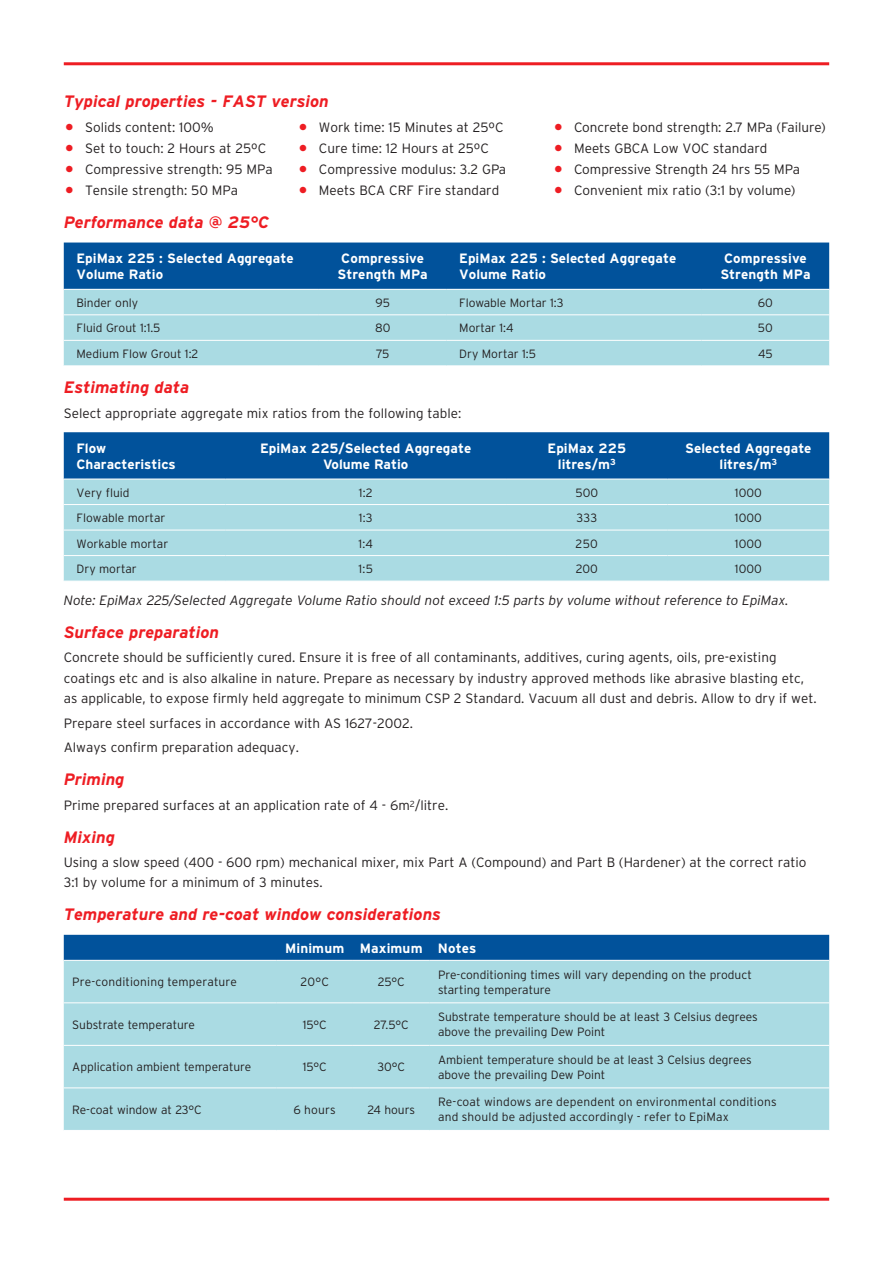
<style>
.page{position:relative;width:893px;height:1263px;background:#fff}
.page>*{position:absolute;margin:0;border:0;box-sizing:border-box;transform-origin:0 0}
.t1{font:italic 700 16.5px "Interstate";color:#ee1d23}
.t2{font:300 13.5px/20.2px "Interstate";color:#231f20}
.t3{font:700 13.5px/16.5px "Interstate";color:#fff}
.t4{font:italic 300 13.5px "Interstate";color:#231f20}
.t5{font:300 12px/15px "Interstate";color:#231f20}
.s1{font-size:30px;color:#ee1d23}
</style>
<div class="page">
<div style="left:64px;top:243px;width:765px;height:46px;background:#01529b"></div>
<div style="left:64px;top:290px;width:765px;height:75px;background:#aadbe3"></div>
<hr style="left:64px;top:314px;width:255px;height:1px;background:#fff">
<hr style="left:319px;top:314px;width:127px;height:1px;background:#fff">
<hr style="left:446px;top:314px;width:256px;height:1px;background:#fff">
<hr style="left:702px;top:314px;width:127px;height:1px;background:#fff">
<hr style="left:64px;top:340px;width:255px;height:1px;background:#fff">
<hr style="left:319px;top:340px;width:127px;height:1px;background:#fff">
<hr style="left:446px;top:340px;width:256px;height:1px;background:#fff">
<hr style="left:702px;top:340px;width:127px;height:1px;background:#fff">
<div style="left:64px;top:432px;width:765px;height:47px;background:#01529b"></div>
<div style="left:64px;top:480px;width:765px;height:101px;background:#aadbe3"></div>
<hr style="left:64px;top:504px;width:161px;height:1px;background:#fff">
<hr style="left:225px;top:504px;width:281px;height:1px;background:#fff">
<hr style="left:506px;top:504px;width:162px;height:1px;background:#fff">
<hr style="left:668px;top:504px;width:161px;height:1px;background:#fff">
<hr style="left:64px;top:530px;width:161px;height:1px;background:#fff">
<hr style="left:225px;top:530px;width:281px;height:1px;background:#fff">
<hr style="left:506px;top:530px;width:162px;height:1px;background:#fff">
<hr style="left:668px;top:530px;width:161px;height:1px;background:#fff">
<hr style="left:64px;top:555px;width:161px;height:1px;background:#fff">
<hr style="left:225px;top:555px;width:281px;height:1px;background:#fff">
<hr style="left:506px;top:555px;width:162px;height:1px;background:#fff">
<hr style="left:668px;top:555px;width:161px;height:1px;background:#fff">
<div style="left:64px;top:935px;width:765px;height:25px;background:#01529b"></div>
<div style="left:64px;top:961px;width:765px;height:169px;background:#aadbe3"></div>
<hr style="left:64px;top:1002px;width:212px;height:1px;background:#fff">
<hr style="left:276px;top:1002px;width:77px;height:1px;background:#fff">
<hr style="left:353px;top:1002px;width:76px;height:1px;background:#fff">
<hr style="left:429px;top:1002px;width:400px;height:1px;background:#fff">
<hr style="left:64px;top:1045px;width:212px;height:1px;background:#fff">
<hr style="left:276px;top:1045px;width:77px;height:1px;background:#fff">
<hr style="left:353px;top:1045px;width:76px;height:1px;background:#fff">
<hr style="left:429px;top:1045px;width:400px;height:1px;background:#fff">
<hr style="left:64px;top:1087px;width:212px;height:1px;background:#fff">
<hr style="left:276px;top:1087px;width:77px;height:1px;background:#fff">
<hr style="left:353px;top:1087px;width:76px;height:1px;background:#fff">
<hr style="left:429px;top:1087px;width:400px;height:1px;background:#fff">
<hr style="left:64px;top:62px;width:765px;height:3px;background:#ee1d23">
<hr style="left:64px;top:1198px;width:765px;height:3px;background:#ee1d23">
<p class="t1" style="left:64px;top:92px;width:266px">Typical properties - FAST version</p>
<p class="t2" style="left:64px;top:117px;width:151px"><span class="s1">•</span> Solids content: 100%</p>
<p class="t2" style="left:298px;top:117px;width:207px"><span class="s1">•</span> Work time: 15 Minutes at 25ºC</p>
<p class="t2" style="left:553px;top:117px;width:274px"><span class="s1">•</span> Concrete bond strength: 2.7 MPa (Failure)</p>
<p class="t2" style="left:64px;top:138px;width:204px"><span class="s1">•</span> Set to touch: 2 Hours at 25ºC</p>
<p class="t2" style="left:298px;top:138px;width:193px"><span class="s1">•</span> Cure time: 12 Hours at 25ºC</p>
<p class="t2" style="left:553px;top:138px;width:216px"><span class="s1">•</span> Meets GBCA Low VOC standard</p>
<p class="t2" style="left:64px;top:159px;width:211px"><span class="s1">•</span> Compressive strength: 95 MPa</p>
<p class="t2" style="left:298px;top:159px;width:210px"><span class="s1">•</span> Compressive modulus: 3.2 GPa</p>
<p class="t2" style="left:553px;top:159px;width:249px"><span class="s1">•</span> Compressive Strength 24 hrs 55 MPa</p>
<p class="t2" style="left:64px;top:180px;width:176px"><span class="s1">•</span> Tensile strength: 50 MPa</p>
<p class="t2" style="left:298px;top:180px;width:203px"><span class="s1">•</span> Meets BCA CRF Fire standard</p>
<p class="t2" style="left:553px;top:180px;width:244px"><span class="s1">•</span> Convenient mix ratio (3:1 by volume)</p>
<p class="t1" style="left:64px;top:213px;width:207px">Performance data @ 25°C</p>
<p class="t3" style="left:77px;top:250px;width:219px">EpiMax 225 : Selected Aggregate<br>Volume Ratio</p>
<p class="t3" style="left:338px;top:250px;width:92px">Compressive<br>Strength MPa</p>
<p class="t3" style="left:459px;top:250px;width:219px">EpiMax 225 : Selected Aggregate<br>Volume Ratio</p>
<p class="t3" style="left:720px;top:250px;width:92px">Compressive<br>Strength MPa</p>
<p class="t5" style="left:77px;top:295px;width:63px">Binder only</p>
<p class="t5" style="left:375px;top:295px;width:16px">95</p>
<p class="t5" style="left:459px;top:295px;width:106px">Flowable Mortar 1:3</p>
<p class="t5" style="left:758px;top:295px;width:17px">60</p>
<p class="t5" style="left:77px;top:321px;width:86px">Fluid Grout 1:1.5</p>
<p class="t5" style="left:375px;top:321px;width:17px">80</p>
<p class="t5" style="left:459px;top:321px;width:56px">Mortar 1:4</p>
<p class="t5" style="left:758px;top:321px;width:16px">50</p>
<p class="t5" style="left:77px;top:346px;width:123px">Medium Flow Grout 1:2</p>
<p class="t5" style="left:376px;top:346px;width:15px">75</p>
<p class="t5" style="left:459px;top:346px;width:78px">Dry Mortar 1:5</p>
<p class="t5" style="left:758px;top:346px;width:16px">45</p>
<p class="t1" style="left:64px;top:378px;width:127px">Estimating data</p>
<p class="t2" style="left:64px;top:403px;width:399px">Select appropriate aggregate mix ratios from the following table:</p>
<p class="t3" style="left:77px;top:439px;width:101px">Flow<br>Characteristics</p>
<p class="t3" style="left:260px;top:439px;width:213px;text-align:center">EpiMax 225/Selected Aggregate<br>Volume Ratio</p>
<p class="t3" style="left:548px;top:439px;width:80px;text-align:center">EpiMax 225 litres/m<sup>3</sup></p>
<p class="t3" style="left:685px;top:439px;width:128px;text-align:center">Selected Aggregate litres/m<sup>3</sup></p>
<p class="t5" style="left:77px;top:485px;width:54px">Very fluid</p>
<p class="t5" style="left:359px;top:485px;width:15px">1:2</p>
<p class="t5" style="left:575px;top:485px;width:24px">500</p>
<p class="t5" style="left:735px;top:485px;width:28px">1000</p>
<p class="t5" style="left:77px;top:510px;width:90px">Flowable mortar</p>
<p class="t5" style="left:359px;top:510px;width:15px">1:3</p>
<p class="t5" style="left:576px;top:510px;width:22px">333</p>
<p class="t5" style="left:735px;top:510px;width:28px">1000</p>
<p class="t5" style="left:77px;top:536px;width:93px">Workable mortar</p>
<p class="t5" style="left:358px;top:536px;width:16px">1:4</p>
<p class="t5" style="left:576px;top:536px;width:24px">250</p>
<p class="t5" style="left:735px;top:536px;width:28px">1000</p>
<p class="t5" style="left:77px;top:561px;width:62px">Dry mortar</p>
<p class="t5" style="left:358px;top:561px;width:16px">1:5</p>
<p class="t5" style="left:576px;top:561px;width:24px">200</p>
<p class="t5" style="left:735px;top:561px;width:28px">1000</p>
<p class="t4" style="left:64px;top:593px;width:726px">Note: EpiMax 225/Selected Aggregate Volume Ratio should not exceed 1:5 parts by volume without reference to EpiMax.</p>
<p class="t1" style="left:64px;top:623px;width:157px">Surface preparation</p>
<p class="t2" style="left:64px;top:647px;width:754px">Concrete should be sufficiently cured. Ensure it is free of all contaminants, additives, curing agents, oils, pre-existing coatings etc and is also alkaline in nature. Prepare as necessary by industry approved methods like abrasive blasting etc, as applicable, to expose firmly held aggregate to minimum CSP 2 Standard. Vacuum all dust and debris. Allow to dry if wet.</p>
<p class="t2" style="left:64px;top:710px;width:351px;line-height:24.5px">Prepare steel surfaces in accordance with AS 1627-2002.<br>Always confirm preparation adequacy.</p>
<p class="t1" style="left:64px;top:770px;width:62px">Priming</p>
<p class="t2" style="left:64px;top:794px;width:386px">Prime prepared surfaces at an application rate of 4 - 6m<sup>2</sup>/litre.</p>
<p class="t1" style="left:64px;top:827px;width:53px">Mixing</p>
<p class="t2" style="left:64px;top:852px;width:744px">Using a slow speed (400 - 600 rpm) mechanical mixer, mix Part A (Compound) and Part B (Hardener) at the correct ratio<br>3:1 by volume for a minimum of 3 minutes.</p>
<p class="t1" style="left:64px;top:905px;width:379px">Temperature and re-coat window considerations</p>
<p class="t3" style="left:285px;top:940px;width:193px">Minimum Maximum Notes</p>
<p class="t5" style="left:72px;top:974px;width:166px">Pre-conditioning temperature</p>
<p class="t5" style="left:300px;top:974px;width:30px">20°C</p>
<p class="t5" style="left:378px;top:974px;width:28px">25°C</p>
<p class="t5" style="left:438px;top:967px;width:315px">Pre-conditioning times will vary depending on the product starting temperature</p>
<p class="t5" style="left:72px;top:1017px;width:124px">Substrate temperature</p>
<p class="t5" style="left:303px;top:1017px;width:25px">15°C</p>
<p class="t5" style="left:374px;top:1017px;width:36px">27.5°C</p>
<p class="t5" style="left:438px;top:1009px;width:321px">Substrate temperature should be at least 3 Celsius degrees above the prevailing Dew Point</p>
<p class="t5" style="left:72px;top:1059px;width:181px">Application ambient temperature</p>
<p class="t5" style="left:303px;top:1059px;width:25px">15°C</p>
<p class="t5" style="left:377px;top:1059px;width:29px">30°C</p>
<p class="t5" style="left:438px;top:1052px;width:315px">Ambient temperature should be at least 3 Celsius degrees above the prevailing Dew Point</p>
<p class="t5" style="left:72px;top:1102px;width:131px">Re-coat window at 23°C</p>
<p class="t5" style="left:293px;top:1102px;width:44px">6 hours</p>
<p class="t5" style="left:367px;top:1102px;width:49px">24 hours</p>
<p class="t5" style="left:438px;top:1094px;width:340px">Re-coat windows are dependent on environmental conditions and should be adjusted accordingly - refer to EpiMax</p>
</div>
